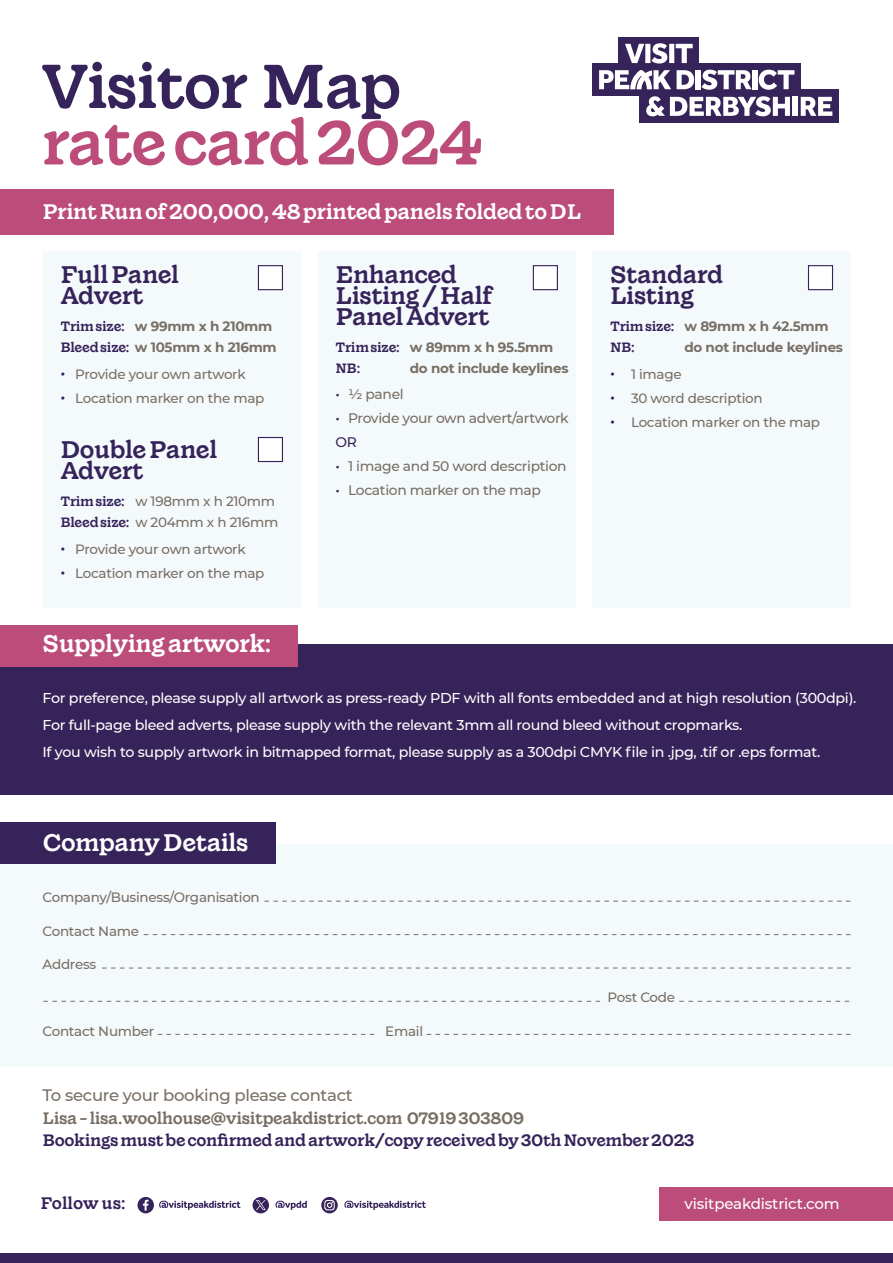
<style>
.page{position:relative;width:893px;height:1263px;background:#fff}
.page>*{position:absolute;margin:0;border:0;box-sizing:border-box;transform-origin:0 0}
.t1{font:500 61.65px "Wonder";letter-spacing:-.025em;color:#bc4d7a}
.t2{font:500 61.65px "Wonder";letter-spacing:-.025em;color:#36235a}
.t3{font:500 24px/21px "Wonder";letter-spacing:-.02em;color:#36235a}
.t4{font:500 24px "Wonder";letter-spacing:-.02em;color:#fff}
.t5{font:500 21px "Wonder";letter-spacing:-.02em;color:#fff}
.t6{font:500 16.65px "Wonder";color:#36235a}
.t7{font:500 16.5px "Wonder";letter-spacing:-.02em;color:#36235a}
.t8{font:500 16.5px "Wonder";letter-spacing:-.02em;color:#786f65}
.t9{font:500 16.5px "Montserrat";letter-spacing:-.02em;color:#786f65}
.t10{font:500 15px "Montserrat";letter-spacing:-.01em;color:#fff}
.t11{font:500 14.25px/27px "Montserrat";letter-spacing:-.02em;color:#fff}
.t12{font:500 13.8px/24px "Montserrat";letter-spacing:-.025em;color:#786f65}
.t13{font:500 13.5px/21px "Montserrat";letter-spacing:-.02em;color:#786f65}
.t14{font:700 13.5px/21px "Montserrat";letter-spacing:-.02em;color:#786f65}
.t15{font:500 13.5px "Wonder";color:#36235a}
.s1{font-family:"Wonder";font-weight:500;color:#36235a}
.s2{font-family:"Wonder";color:#36235a}
.s3{color:#36235a}
</style>
<div class="page">
<div style="left:0;top:189px;width:614px;height:46px;background:#bc4d7a"></div>
<div style="left:43px;top:251px;width:257px;height:357px;background:#f4f9fb"></div>
<div style="left:318px;top:251px;width:257px;height:357px;background:#f4f9fb"></div>
<div style="left:592px;top:251px;width:258px;height:357px;background:#f4f9fb"></div>
<div style="left:0;top:644px;width:893px;height:151px;background:#36235a"></div>
<div style="left:0;top:844px;width:893px;height:223px;background:#f4f9fb"></div>
<div style="left:0;top:625px;width:298px;height:41px;background:#bc4d7a"></div>
<div style="left:0;top:822px;width:275px;height:42px;background:#36235a"></div>
<div style="left:0;top:1253px;width:893px;height:10px;background:#36235a"></div>
<div style="left:258px;top:265px;width:25px;height:25px;background:#fff;border:1px solid #36235a"></div>
<div style="left:533px;top:265px;width:25px;height:25px;background:#fff;border:1px solid #36235a"></div>
<div style="left:808px;top:265px;width:25px;height:25px;background:#fff;border:1px solid #36235a"></div>
<div style="left:258px;top:437px;width:25px;height:25px;background:#fff;border:1px solid #36235a"></div>
<svg style="left:264px;top:901px;width:586px;height:1px"></svg>
<svg style="left:102px;top:968px;width:749px;height:1px"></svg>
<svg style="left:144px;top:934px;width:706px;height:1px"></svg>
<svg style="left:43px;top:1001px;width:557px;height:1px"></svg>
<svg style="left:679px;top:1001px;width:170px;height:1px"></svg>
<svg style="left:427px;top:1034px;width:423px;height:1px"></svg>
<svg style="left:158px;top:1034px;width:216px;height:1px"></svg>
<div style="left:659px;top:1187px;width:234px;height:34px;background:#bc4d7a"></div>
<svg style="left:137px;top:1197px;width:17px;height:16px"></svg>
<svg style="left:143px;top:1200px;width:6px;height:10px"></svg>
<svg style="left:321px;top:1197px;width:17px;height:16px"></svg>
<svg style="left:324px;top:1200px;width:11px;height:10px"></svg>
<div style="left:253px;top:1197px;width:16px;height:16px;background:#36235a;border-radius:50%"></div>
<svg style="left:159px;top:1201px;width:82px;height:9px"></svg>
<svg style="left:276px;top:1201px;width:31px;height:9px"></svg>
<svg style="left:344px;top:1201px;width:82px;height:9px"></svg>
<svg style="left:256px;top:1200px;width:10px;height:10px"></svg>
<div style="left:640px;top:90px;width:199px;height:33px;background:#36235a"></div>
<div style="left:592px;top:63px;width:209px;height:33px;background:#36235a"></div>
<div style="left:618px;top:37px;width:81px;height:45px;background:#36235a"></div>
<svg style="left:646px;top:96px;width:144px;height:20px"></svg>
<div style="left:793px;top:97px;width:5px;height:19px;background:#fff"></div>
<svg style="left:801px;top:97px;width:31px;height:19px"></svg>
<svg style="left:677px;top:70px;width:17px;height:19px"></svg>
<div style="left:695px;top:70px;width:5px;height:19px;background:#fff"></div>
<svg style="left:701px;top:70px;width:50px;height:20px"></svg>
<div style="left:753px;top:70px;width:5px;height:19px;background:#fff"></div>
<svg style="left:759px;top:70px;width:35px;height:20px"></svg>
<svg style="left:599px;top:70px;width:72px;height:19px"></svg>
<svg style="left:625px;top:43px;width:68px;height:21px"></svg>
<h1 class="t2" style="left:42px;top:44px;width:361px">Visitor Map</h1>
<h1 class="t1" style="left:42px;top:101px;width:443px">rate card 2024</h1>
<h3 class="t5" style="left:43px;top:197px;width:540px">Print Run of 200,000, 48 printed panels folded to DL</h3>
<h2 class="t3" style="left:60px;top:264px;width:120px">Full Panel<br>Advert</h2>
<p class="t14" style="left:60px;top:315px;width:218px"><span class="s1">Trim size:</span> w 99mm x h 210mm<br><span class="s1">Bleed size:</span> w 105mm x h 216mm</p>
<p class="t13" style="left:60px;top:363px;width:187px"><span class="s2">•</span> Provide your own artwork</p>
<p class="t13" style="left:60px;top:387px;width:206px"><span class="s2">•</span> Location marker on the map</p>
<h2 class="t3" style="left:60px;top:439px;width:158px">Double Panel<br>Advert</h2>
<p class="t13" style="left:60px;top:490px;width:219px"><span class="s2">Trim size:</span> w 198mm x h 210mm<br><span class="s2">Bleed size:</span> w 204mm x h 216mm</p>
<p class="t13" style="left:60px;top:538px;width:187px"><span class="s2">•</span> Provide your own artwork</p>
<p class="t13" style="left:60px;top:562px;width:206px"><span class="s2">•</span> Location marker on the map</p>
<h2 class="t4" style="left:43px;top:627px;width:230px">Supplying artwork:</h2>
<h2 class="t3" style="left:335px;top:264px;width:159px">Enhanced<br>Listing / Half<br>Panel Advert</h2>
<p class="t14" style="left:335px;top:336px;width:219px"><span class="s1">Trim size:</span> w 89mm x h 95.5mm</p>
<p class="t15" style="left:335px;top:359px;width:26px">NB:</p>
<p class="t14" style="left:410px;top:357px;width:160px">do not include keylines</p>
<p class="t12" style="left:335px;top:381px;width:70px"><span class="s3">•</span> ½ panel</p>
<p class="t12" style="left:335px;top:405px;width:235px"><span class="s3">•</span> Provide your own advert/artwork<br><span class="s3">OR</span></p>
<p class="t12" style="left:335px;top:453px;width:233px"><span class="s3">•</span> 1 image and 50 word description</p>
<p class="t12" style="left:335px;top:477px;width:207px"><span class="s3">•</span> Location marker on the map</p>
<h2 class="t3" style="left:610px;top:264px;width:115px">Standard<br>Listing</h2>
<p class="t14" style="left:610px;top:315px;width:220px"><span class="s1">Trim size:</span> w 89mm x h 42.5mm</p>
<p class="t15" style="left:610px;top:338px;width:26px">NB:</p>
<p class="t14" style="left:684px;top:336px;width:160px">do not include keylines</p>
<p class="t13" style="left:610px;top:363px;width:73px"><span class="s2">•</span> 1 image</p>
<p class="t13" style="left:610px;top:387px;width:154px"><span class="s2">•</span> 30 word description</p>
<p class="t13" style="left:610px;top:411px;width:212px"><span class="s2">•</span> Location marker on the map</p>
<p class="t11" style="left:43px;top:684px;width:815px">For preference, please supply all artwork as press-ready PDF with all fonts embedded and at high resolution (300dpi).<br>For full-page bleed adverts, please supply with the relevant 3mm all round bleed without cropmarks.<br>If you wish to supply artwork in bitmapped format, please supply as a 300dpi CMYK file in .jpg, .tif or .eps format.</p>
<h2 class="t4" style="left:43px;top:826px;width:207px">Company Details</h2>
<p class="t13" style="left:43px;top:886px;width:219px">Company/Business/Organisation</p>
<p class="t13" style="left:43px;top:920px;width:98px">Contact Name</p>
<p class="t13" style="left:43px;top:953px;width:55px">Address</p>
<p class="t13" style="left:43px;top:1020px;width:113px">Contact Number</p>
<p class="t13" style="left:385px;top:1020px;width:39px">Email</p>
<p class="t13" style="left:608px;top:986px;width:69px">Post Code</p>
<p class="t9" style="left:43px;top:1084px;width:312px">To secure your booking please contact</p>
<p class="t8" style="left:43px;top:1106px;width:483px">Lisa - lisa.woolhouse@visitpeakdistrict.com 07919 303809</p>
<p class="t7" style="left:43px;top:1129px;width:653px">Bookings must be confirmed and artwork/copy received by 30th November 2023</p>
<p class="t6" style="left:40px;top:1192px;width:87px">Follow us:</p>
<p class="t10" style="left:685px;top:1194px;width:156px">visitpeakdistrict.com</p>
</div>
